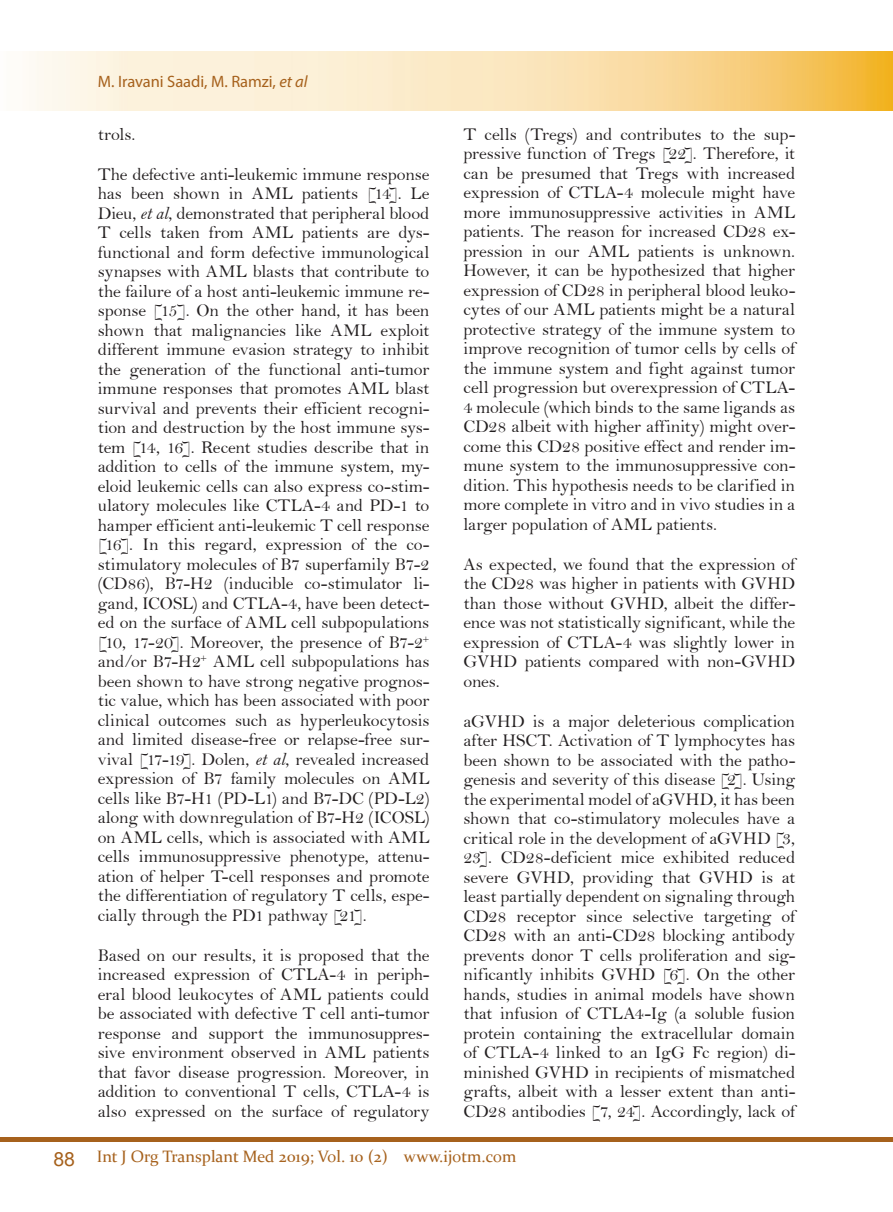
<style>
.page{position:relative;width:893px;height:1212px;background:#fff}
.page>*{position:absolute;margin:0;border:0;box-sizing:border-box;transform-origin:0 0}
.Body{font:18px/19.5px "Bell";letter-spacing:-.01em;color:#231f20;text-align:justify}
.t1{font:16.5px "Constantia";color:#a6611c}
.Runnig_Author{font:16.5px "Myriad Pro";letter-spacing:-.005em;color:#a6611c}
.s1{font-style:italic}
.s2{font-family:"Bell MT Italic"}
.s3{font-family:"Arial";font-size:19.5px}
</style>
<div class="page">
<div style="left:0;top:1137px;width:893px;height:5px;background:#a6611c"></div>
<img style="left:29px;top:52px;width:864px;height:59px">
<p class="Runnig_Author" style="left:98px;top:72px;width:211px">M. Iravani Saadi, M. Ramzi, <span class="s1">et al</span></p>
<p class="Body" style="left:98px;top:124px;width:39px">trols.</p>
<p class="Body" style="left:98px;top:164px;width:333px">The defective anti-leukemic immune response has been shown in AML patients [14]. Le Dieu, <span class="s2">et al</span>, demonstrated that peripheral blood T cells taken from AML patients are dys&shy;functional and form defective immunological synapses with AML blasts that contribute to the failure of a host anti-leukemic immune re&shy;sponse [15]. On the other hand, it has been shown that malignancies like AML exploit different immune evasion strategy to inhibit the generation of the functional anti-tumor immune responses that promotes AML blast survival and prevents their efficient recogni&shy;tion and destruction by the host immune sys&shy;tem [14, 16]. Recent studies describe that in addition to cells of the immune system, my&shy;eloid leukemic cells can also express co-stim&shy;ulatory molecules like CTLA-4 and PD-1 to hamper efficient anti-leukemic T cell response [16]. In this regard, expression of the co&shy;stimulatory molecules of B7 superfamily B7-2 (CD86), B7-H2 (inducible co-stimulator li&shy;gand, ICOSL) and CTLA-4, have been detect&shy;ed on the surface of AML cell subpopulations [10, 17-20]. Moreover, the presence of B7-2<sup>+ </sup>and/or B7-H2<sup>+</sup> AML cell subpopulations has been shown to have strong negative prognos&shy;tic value, which has been associated with poor clinical outcomes such as hyperleukocytosis and limited disease-free or relapse-free sur&shy;vival [17-19]. Dolen, <span class="s2">et al</span>, revealed increased expression of B7 family molecules on AML cells like B7-H1 (PD-L1) and B7-DC (PD-L2) along with downregulation of B7-H2 (ICOSL) on AML cells, which is associated with AML cells immunosuppressive phenotype, attenu&shy;ation of helper T-cell responses and promote the differentiation of regulatory T cells, espe&shy;cially through the PD1 pathway [21].</p>
<p class="Body" style="left:98px;top:945px;width:333px">Based on our results, it is proposed that the increased expression of CTLA-4 in periph&shy;eral blood leukocytes of AML patients could be associated with defective T cell anti-tumor response and support the immunosuppres&shy;sive environment observed in AML patients that favor disease progression. Moreover, in addition to conventional T cells, CTLA-4 is also expressed on the surface of regulatory</p>
<p class="Body" style="left:463px;top:124px;width:333px">T cells (Tregs) and contributes to the sup&shy;pressive function of Tregs [22]. Therefore, it can be presumed that Tregs with increased expression of CTLA-4 molecule might have more immunosuppressive activities in AML patients. The reason for increased CD28 ex&shy;pression in our AML patients is unknown.<br>However, it can be hypothesized that higher expression of CD28 in peripheral blood leuko&shy;cytes of our AML patients might be a natural protective strategy of the immune system to improve recognition of tumor cells by cells of the immune system and fight against tumor cell progression but overexpression of CTLA-4 molecule (which binds to the same ligands as CD28 albeit with higher affinity) might over&shy;come this CD28 positive effect and render im&shy;mune system to the immunosuppressive con&shy;dition. This hypothesis needs to be clarified in more complete in vitro and in vivo studies in a larger population of AML patients.</p>
<p class="Body" style="left:463px;top:554px;width:333px">As expected, we found that the expression of the CD28 was higher in patients with GVHD than those without GVHD, albeit the differ&shy;ence was not statistically significant, while the expression of CTLA-4 was slightly lower in GVHD patients compared with non-GVHD ones.</p>
<p class="Body" style="left:463px;top:711px;width:333px">aGVHD is a major deleterious complication after HSCT. Activation of T lymphocytes has been shown to be associated with the patho&shy;genesis and severity of this disease [2]. Using the experimental model of aGVHD, it has been shown that co-stimulatory molecules have a critical role in the development of aGVHD [3, 23]. CD28-deficient mice exhibited reduced severe GVHD, providing that GVHD is at least partially dependent on signaling through CD28 receptor since selective targeting of CD28 with an anti-CD28 blocking antibody prevents donor T cells proliferation and sig&shy;nificantly inhibits GVHD [6]. On the other hands, studies in animal models have shown that infusion of CTLA4-Ig (a soluble fusion protein containing the extracellular domain of CTLA-4 linked to an IgG Fc region) di&shy;minished GVHD in recipients of mismatched grafts, albeit with a lesser extent than anti-CD28 antibodies [7, 24]. Accordingly, lack of</p>
<p class="t1" style="left:53px;top:1145px;width:464px"><span class="s3">88</span> Int J Org Transplant Med 2019; Vol. 10 (2) www.ijotm.com</p>
</div>
